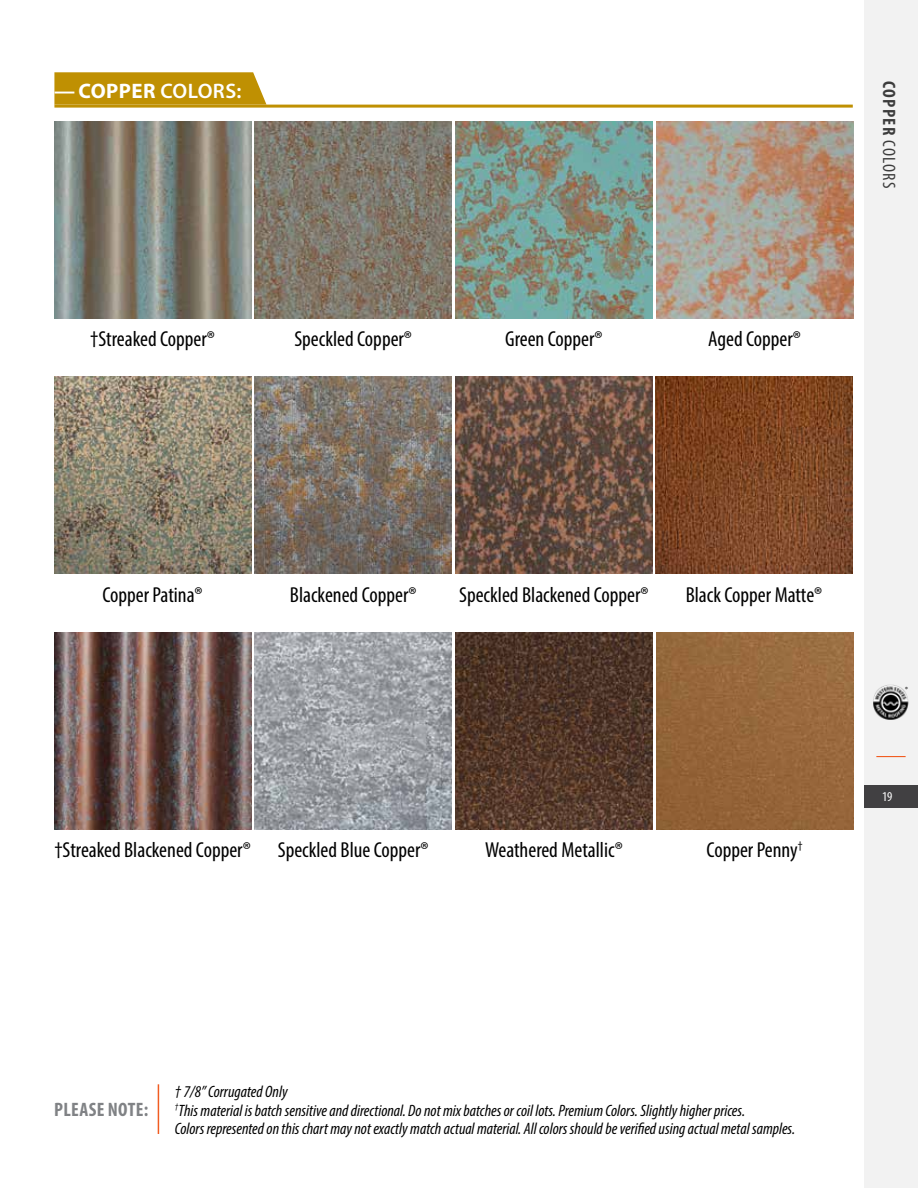
<style>
.page{position:relative;width:918px;height:1188px;background:#fff}
.page>*{position:absolute;margin:0;border:0;box-sizing:border-box;transform-origin:0 0}
.t1{font:condensed 21.75px "Myriad Pro";color:#000}
.t2{font:600 21px "Myriad Pro";letter-spacing:.02em;color:#fff}
.t3{font:700 condensed 19.5px "Myriad Pro";letter-spacing:.02em;color:#808285}
.t4{font:700 condensed 18px "Myriad Pro";letter-spacing:.07em;color:#000}
.t5{font:italic condensed 16.5px/18.3px "Myriad Pro";color:#000}
.t6{font:condensed 13.5px "Myriad Pro";color:#fff}
.t7{font:condensed 7.5px "Myriad Pro";color:#000}
.s1{font-weight:700;font-stretch:condensed}
.s2{font-weight:700}
.s3{font-weight:400}
</style>
<div class="page">
<div style="left:864px;top:0;width:54px;height:1188px;background:#f2f2f2"></div>
<img style="left:874px;top:685px;width:34px;height:34px">
<hr style="left:876px;top:756px;width:30px;height:1px;background:#f15d22">
<div style="left:864px;top:785px;width:54px;height:23px;background:#414042"></div>
<img style="left:54px;top:632px;width:197px;height:197px">
<img style="left:255px;top:377px;width:197px;height:197px">
<hr style="left:158px;top:1084px;width:1px;height:50px;background:#f15d22">
<img style="left:54px;top:122px;width:197px;height:197px">
<img style="left:255px;top:122px;width:197px;height:197px">
<img style="left:655px;top:377px;width:198px;height:197px">
<img style="left:54px;top:377px;width:197px;height:197px">
<img style="left:455px;top:122px;width:197px;height:197px">
<img style="left:656px;top:122px;width:197px;height:197px">
<img style="left:455px;top:377px;width:197px;height:197px">
<img style="left:255px;top:632px;width:197px;height:197px">
<img style="left:656px;top:632px;width:197px;height:197px">
<hr style="left:54px;top:105px;width:799px;height:3px;background:#bf9002">
<svg style="left:54px;top:72px;width:212px;height:33px;background:#c1950d"></svg>
<img style="left:455px;top:632px;width:197px;height:197px">
<p class="t2" style="left:54px;top:77px;width:189px"><span class="s1">—</span> <span class="s2">COPPER</span> COLORS:</p>
<h1 class="t1" style="left:90px;top:326px;width:126px">†Streaked Copper®</h1>
<h1 class="t1" style="left:294px;top:326px;width:119px">Speckled Copper®</h1>
<h1 class="t1" style="left:505px;top:326px;width:99px">Green Copper®</h1>
<h1 class="t1" style="left:708px;top:326px;width:94px">Aged Copper®</h1>
<p class="t4" style="left:900px;top:81px;width:108px;rotate:90deg">COPPER <span class="s3">COLORS</span></p>
<h1 class="t1" style="left:102px;top:581px;width:102px">Copper Patina®</h1>
<h1 class="t1" style="left:686px;top:581px;width:138px">Black Copper Matte®</h1>
<h1 class="t1" style="left:290px;top:581px;width:128px">Blackened Copper®</h1>
<h1 class="t1" style="left:459px;top:581px;width:191px">Speckled Blackened Copper®</h1>
<h1 class="t1" style="left:54px;top:837px;width:198px">†Streaked Blackened Copper®</h1>
<h1 class="t1" style="left:278px;top:837px;width:152px">Speckled Blue Copper®</h1>
<h1 class="t1" style="left:707px;top:837px;width:97px">Copper Penny<sup>†</sup></h1>
<h1 class="t1" style="left:485px;top:837px;width:139px">Weathered Metallic®</h1>
<p class="t7" style="left:905px;top:685px;width:4px">®</p>
<p class="t6" style="left:882px;top:788px;width:12px">19</p>
<p class="t3" style="left:54px;top:1098px;width:96px">PLEASE NOTE:</p>
<p class="t5" style="left:175px;top:1082px;width:114px">† 7/8” Corrugated Only</p>
<p class="t5" style="left:175px;top:1101px;width:622px"><sup>†</sup>This material is batch sensitive and directional. Do not mix batches or coil lots. Premium Colors. Slightly higher prices.<br>Colors represented on this chart may not exactly match actual material. All colors should be verified using actual metal samples.</p>
</div>
